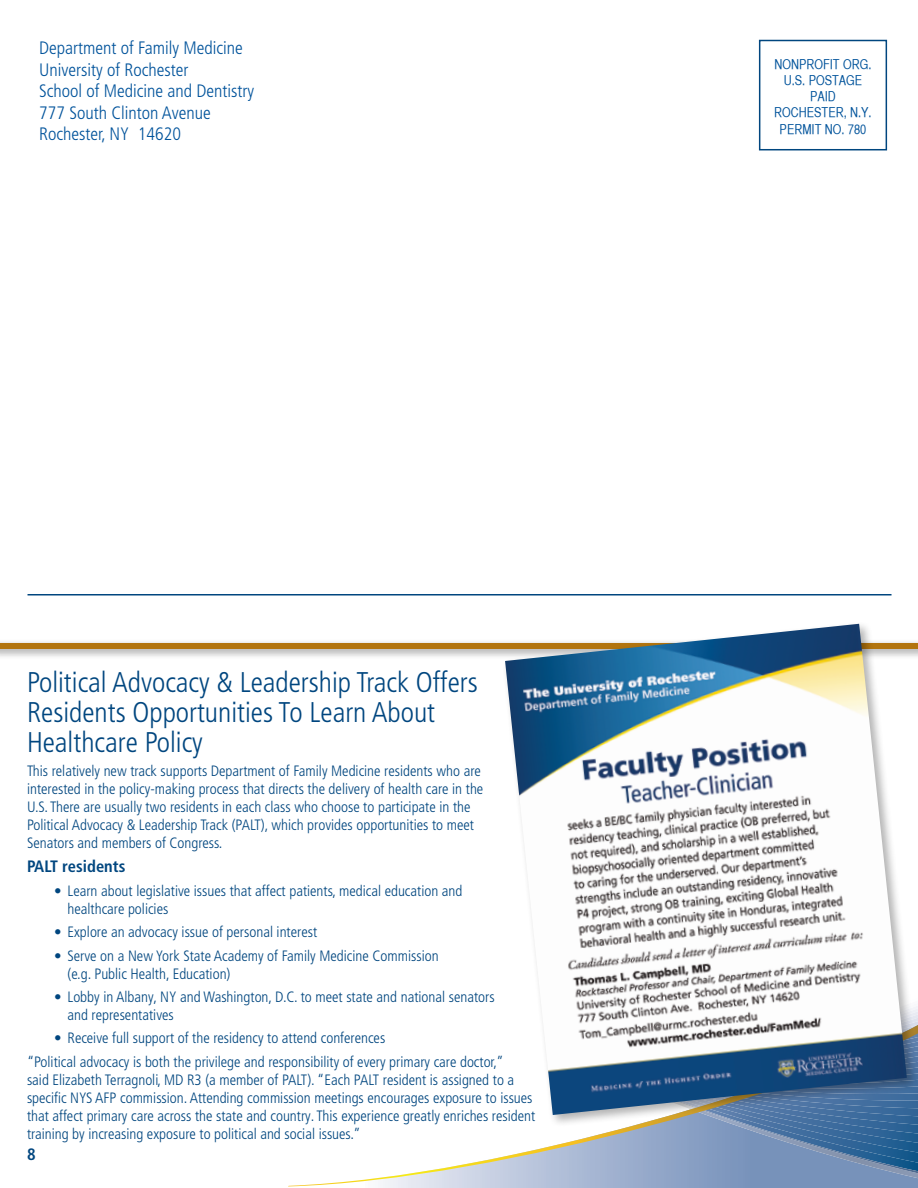
<style>
.page{position:relative;width:918px;height:1188px;background:#fff}
.page>*{position:absolute;margin:0;border:0;box-sizing:border-box;transform-origin:0 0}
.t1{font:300 condensed 28.5px/30px "Frutiger LT Pro";color:#00467f}
.t2{font:300 condensed 18px/21.6px "Frutiger LT Pro";color:#00539b}
.t3{font:700 condensed 16.5px "Frutiger LT Pro";color:#00467f}
.t4{font:300 condensed 15px/18px "Frutiger LT Pro";color:#00467f}
.t5{font:13.5px/16.2px "Helvetica CY Plain";color:#00539b;text-align:center}
</style>
<div class="page">
<svg style="left:289px;top:1186px;width:629px;height:2px"></svg>
<svg style="left:288px;top:1134px;width:630px;height:52px"></svg>
<div style="left:759px;top:40px;width:128px;height:110px;border:2px solid #00467f"></div>
<div style="left:0;top:639px;width:918px;height:28px;background:#000;opacity:.45"></div>
<div style="left:0;top:644px;width:918px;height:5px;background:#b2740e"></div>
<hr style="left:28px;top:594px;width:864px;height:2px;background:#00467f">
<div style="left:501px;top:620px;width:417px;height:514px;background:#000;opacity:.3"></div>
<img style="left:505px;top:624px;width:402px;height:491px">
<p class="t2" style="left:39px;top:37px;width:217px">Department of Family Medicine<br>University of Rochester<br>School of Medicine and Dentistry<br>777 South Clinton Avenue<br>Rochester, NY 14620</p>
<h1 class="t1" style="left:27px;top:668px;width:452px">Political Advocacy &amp; Leadership Track Offers<br>Residents Opportunities To Learn About<br>Healthcare Policy</h1>
<p class="t4" style="left:27px;top:762px;width:458px">This relatively new track supports Department of Family Medicine residents who are interested in the policy-making process that directs the delivery of health care in the U.S. There are usually two residents in each class who choose to participate in the Political Advocacy &amp; Leadership Track (PALT), which provides opportunities to meet Senators and members of Congress.</p>
<p class="t3" style="left:27px;top:857px;width:100px">PALT residents</p>
<p class="t4" style="left:68px;top:882px;width:396px;text-indent:-14px">• Learn about legislative issues that affect patients, medical education and healthcare policies</p>
<p class="t4" style="left:54px;top:923px;width:265px">• Explore an advocacy issue of personal interest</p>
<p class="t4" style="left:68px;top:947px;width:373px;text-indent:-14px">• Serve on a New York State Academy of Family Medicine Commission (e.g. Public Health, Education)</p>
<p class="t4" style="left:68px;top:988px;width:429px;text-indent:-14px">• Lobby in Albany, NY and Washington, D.C. to meet state and national senators and representatives</p>
<p class="t4" style="left:27px;top:1027px;width:478px;line-height:23.4px;text-indent:27px">• Receive full support of the residency to attend conferences<br>“Political advocacy is both the privilege and responsibility of every primary care doctor,”</p>
<p class="t4" style="left:27px;top:1071px;width:510px">said Elizabeth Terragnoli, MD R3 (a member of PALT). “Each PALT resident is assigned to a specific NYS AFP commission. Attending commission meetings encourages exposure to issues that affect primary care across the state and country. This experience greatly enriches resident training by increasing exposure to political and social issues.”</p>
<p class="t3" style="left:27px;top:1144px;width:10px">8</p>
<p class="t5" style="left:774px;top:56px;width:99px">NONPROFIT ORG.<br>U.S. POSTAGE<br>PAID<br>ROCHESTER, N.Y.<br>PERMIT NO. 780</p>
</div>
